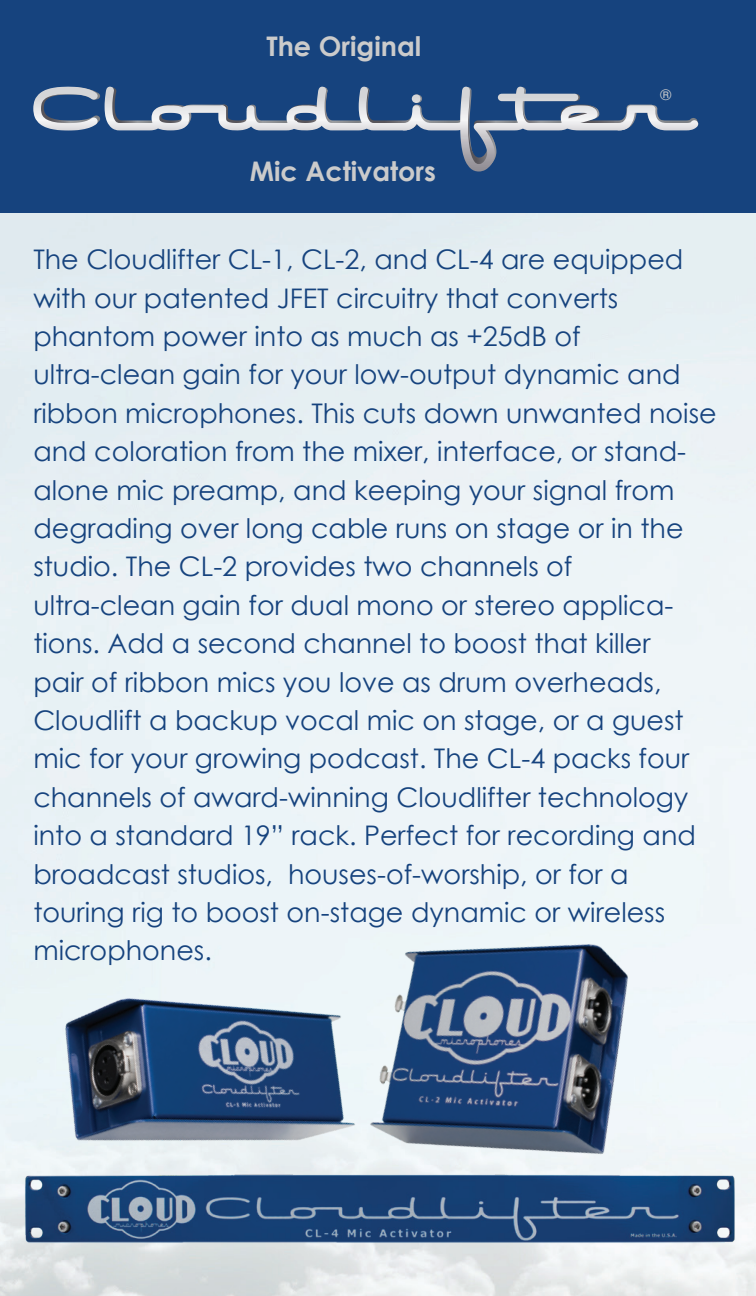
<style>
.page{position:relative;width:756px;height:1296px;background:#fff}
.page>*{position:absolute;margin:0;border:0;box-sizing:border-box;transform-origin:0 0}
.t1{font:27px/38.4px "Century Gothic";color:#16437e}
.t2{font:700 27px "Century Gothic";color:#cbcbcb}
.t3{font:14.4px "Century Gothic";color:#cbcbcb}
</style>
<div class="page">
<div style="left:0;top:0;width:756px;height:213px;background:#16437e"></div>
<img style="left:286px;top:856px;width:428px;height:279px">
<img style="left:0;top:861px;width:443px;height:435px">
<img style="left:0;top:1135px;width:756px;height:147px">
<svg style="left:18px;top:60px;width:684px;height:119px"></svg>
<img style="left:682px;top:1019px;width:74px;height:227px">
<p class="t2" style="left:266px;top:26px;width:156px">The Original</p>
<p class="t2" style="left:250px;top:151px;width:188px">Mic Activators</p>
<p class="t3" style="left:660px;top:84px;width:12px">®</p>
<p class="t1" style="left:33px;top:240px;width:685px">The Cloudlifter CL-1, CL-2, and CL-4 are equipped with our patented JFET circuitry that converts phantom power into as much as +25dB of ultra-clean gain for your low-output dynamic and ribbon microphones. This cuts down unwanted noise and coloration from the mixer, interface, or stand&shy;alone mic preamp, and keeping your signal from degrading over long cable runs on stage or in the studio. The CL-2 provides two channels of ultra-clean gain for dual mono or stereo applica&shy;tions. Add a second channel to boost that killer<br>pair of ribbon mics you love as drum overheads, Cloudlift a backup vocal mic on stage, or a guest mic for your growing podcast. The CL-4 packs four channels of award-winning Cloudlifter technology into a standard 19” rack. Perfect for recording and broadcast studios, houses-of-worship, or for a touring rig to boost on-stage dynamic or wireless microphones.</p>
</div>
